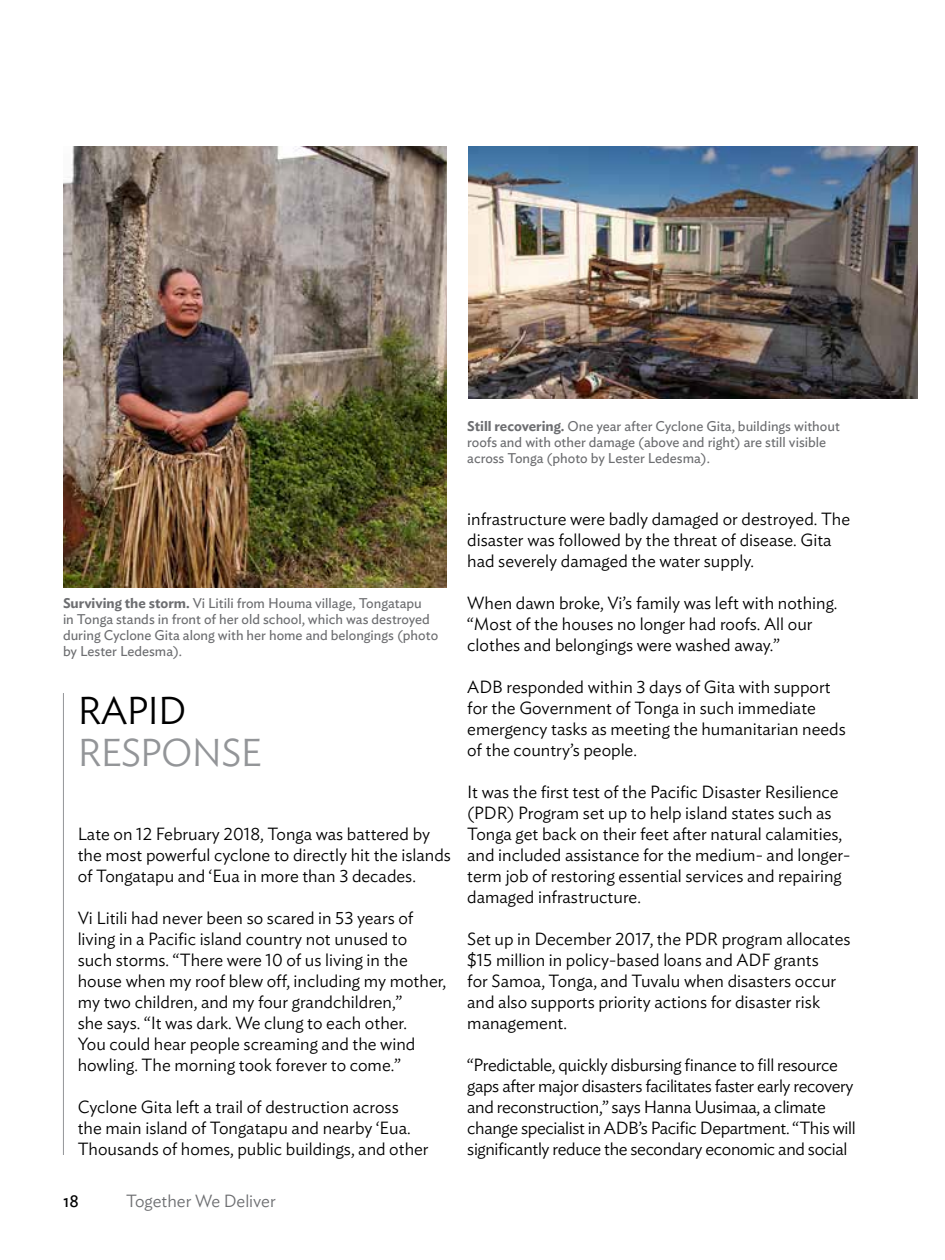
<style>
.page{position:relative;width:945px;height:1260px;background:#fff}
.page>*{position:absolute;margin:0;border:0;box-sizing:border-box;transform-origin:0 0}
.t1{font:300 38.5px "Ideal Sans";letter-spacing:-.02em;color:#939598}
.t2{font:300 38.5px "Ideal Sans";letter-spacing:-.02em;color:#000}
.t3{font:300 17.5px/21px "Ideal Sans";color:#000}
.t4{font:300 17.5px/21px "Ideal Sans";letter-spacing:-.02em;color:#000}
.t5{font:300 17.5px "Ideal Sans";color:#6d6e71}
.t6{font:17.5px "Ideal Sans";color:#000}
.t7{font:14px/15.8px "Ideal Sans";color:#6d6e71}
.s1{font-weight:600}
</style>
<div class="page">
<img style="left:468px;top:146px;width:450px;height:253px">
<img style="left:63px;top:146px;width:383px;height:442px">
<hr style="left:63px;top:693px;width:1px;height:462px;background:#939598">
<p class="t7" style="left:467px;top:417px;width:374px"><span class="s1">Still recovering.</span> One year after Cyclone Gita, buildings without roofs and with other damage (above and right) are still visible across Tonga (photo by Lester Ledesma).</p>
<p class="t7" style="left:63px;top:595px;width:377px"><span class="s1">Surviving the storm.</span> Vi Litili from Houma village, Tongatapu<br>in Tonga stands in front of her old school, which was destroyed during Cyclone Gita along with her home and belongings (photo by Lester Ledesma).</p>
<h1 class="t2" style="left:78px;top:681px;width:110px">RAPID</h1>
<h1 class="t1" style="left:78px;top:723px;width:185px">RESPONSE</h1>
<p class="t3" style="left:78px;top:822px;width:375px">Late on 12 February 2018, Tonga was battered by the most powerful cyclone to directly hit the islands of Tongatapu and ‘Eua in more than 3 decades.</p>
<p class="t3" style="left:78px;top:906px;width:370px">Vi Litili had never been so scared in 53 years of living in a Pacific island country not unused to<br>such storms. “There were 10 of us living in the house when my roof blew off, including my mother, my two children, and my four grandchildren,”<br>she says. “It was dark. We clung to each other.<br>You could hear people screaming and the wind howling. The morning took forever to come.”</p>
<p class="t3" style="left:78px;top:1095px;width:353px">Cyclone Gita left a trail of destruction across<br>the main island of Tongatapu and nearby ‘Eua.<br>Thousands of homes, public buildings, and other</p>
<p class="t6" style="left:63px;top:1188px;width:17px">18</p>
<p class="t5" style="left:126px;top:1188px;width:151px">Together We Deliver</p>
<p class="t3" style="left:467px;top:507px;width:385px">infrastructure were badly damaged or destroyed. The disaster was followed by the threat of disease. Gita had severely damaged the water supply.</p>
<p class="t3" style="left:467px;top:591px;width:372px">When dawn broke, Vi’s family was left with nothing. “Most of the houses no longer had roofs. All our clothes and belongings were washed away.”</p>
<p class="t3" style="left:467px;top:675px;width:380px">ADB responded within 3 days of Gita with support for the Government of Tonga in such immediate emergency tasks as meeting the humanitarian needs of the country’s people.</p>
<p class="t3" style="left:467px;top:780px;width:385px">It was the first test of the Pacific Disaster Resilience (PDR) Program set up to help island states such as Tonga get back on their feet after natural calamities, and included assistance for the medium- and longer&shy;term job of restoring essential services and repairing damaged infrastructure.</p>
<p class="t3" style="left:467px;top:927px;width:385px">Set up in December 2017, the PDR program allocates $15 million in policy-based loans and ADF grants<br>for Samoa, Tonga, and Tuvalu when disasters occur and also supports priority actions for disaster risk management.</p>
<p class="t4" style="left:467px;top:1053px;width:390px">“Predictable, quickly disbursing finance to fill resource gaps after major disasters facilitates faster early recovery and reconstruction,” says Hanna Uusimaa, a climate change specialist in ADB’s Pacific Department. “This will significantly reduce the secondary economic and social</p>
</div>
